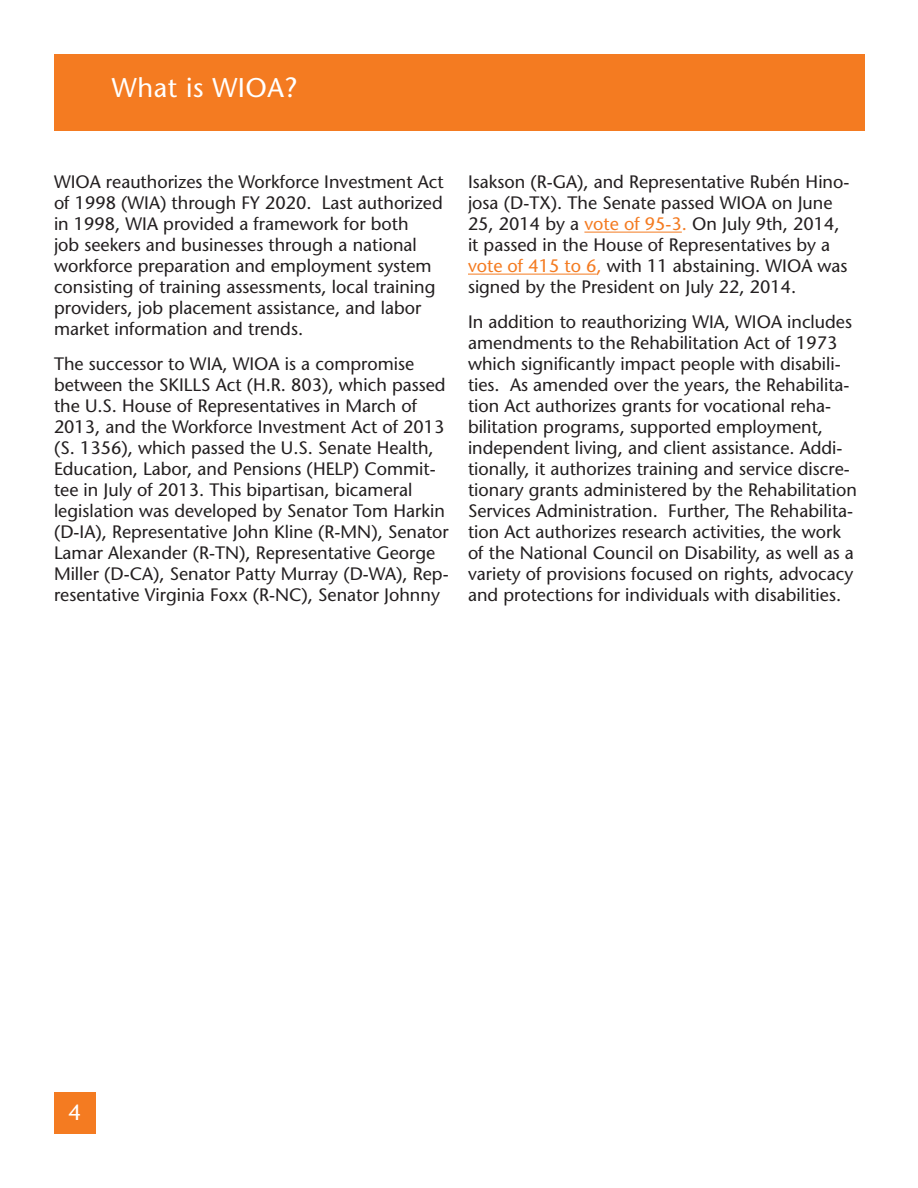
<style>
.page{position:relative;width:918px;height:1188px;background:#fff}
.page>*{position:absolute;margin:0;border:0;box-sizing:border-box;transform-origin:0 0}
.Headline{font:500 27px "Stone Sans Std";letter-spacing:.02em;color:#fff}
.t1{font:500 22.2px "Stone Sans Std";color:#fff}
.Body_Text{font:500 18px/21px "Stone Sans Std";color:#231f20}
.s1{color:#f47b21}
</style>
<div class="page">
<div style="left:54px;top:1092px;width:42px;height:42px;background:#f47b21"></div>
<div style="left:54px;top:54px;width:810px;height:76px;background:#f47b21"></div>
<hr style="left:584px;top:232px;width:98px;height:1px;background:#f47b21">
<hr style="left:468px;top:274px;width:129px;height:1px;background:#f47b21">
<p class="Headline" style="left:112px;top:72px;width:187px">What is WIOA?</p>
<p class="Body_Text" style="left:54px;top:172px;width:391px">WIOA reauthorizes the Workforce Investment Act of 1998 (WIA) through FY 2020. Last authorized in 1998, WIA provided a framework for both<br>job seekers and businesses through a national workforce preparation and employment system consisting of training assessments, local training providers, job placement assistance, and labor market information and trends.</p>
<p class="Body_Text" style="left:54px;top:353px;width:396px">The successor to WIA, WIOA is a compromise between the SKILLS Act (H.R. 803), which passed the U.S. House of Representatives in March of 2013, and the Workforce Investment Act of 2013 (S. 1356), which passed the U.S. Senate Health, Education, Labor, and Pensions (HELP) Commit&shy;tee in July of 2013. This bipartisan, bicameral legislation was developed by Senator Tom Harkin (D-IA), Representative John Kline (R-MN), Senator Lamar Alexander (R-TN), Representative George Miller (D-CA), Senator Patty Murray (D-WA), Rep&shy;resentative Virginia Foxx (R-NC), Senator Johnny</p>
<p class="Body_Text" style="left:468px;top:172px;width:383px">Isakson (R-GA), and Representative Rubén Hino&shy;josa (D-TX). The Senate passed WIOA on June 25, 2014 by a <span class="s1">vote of 95-3.</span> On July 9th, 2014, it passed in the House of Representatives by a <span class="s1">vote of 415 to 6,</span> with 11 abstaining. WIOA was signed by the President on July 22, 2014.</p>
<p class="Body_Text" style="left:468px;top:311px;width:390px">In addition to reauthorizing WIA, WIOA includes amendments to the Rehabilitation Act of 1973 which significantly impact people with disabili&shy;ties. As amended over the years, the Rehabilita&shy;tion Act authorizes grants for vocational reha&shy;bilitation programs, supported employment, independent living, and client assistance. Addi&shy;tionally, it authorizes training and service discre&shy;tionary grants administered by the Rehabilitation Services Administration. Further, The Rehabilita&shy;tion Act authorizes research activities, the work of the National Council on Disability, as well as a variety of provisions focused on rights, advocacy and protections for individuals with disabilities.</p>
<p class="t1" style="left:69px;top:1099px;width:14px">4</p>
</div>
